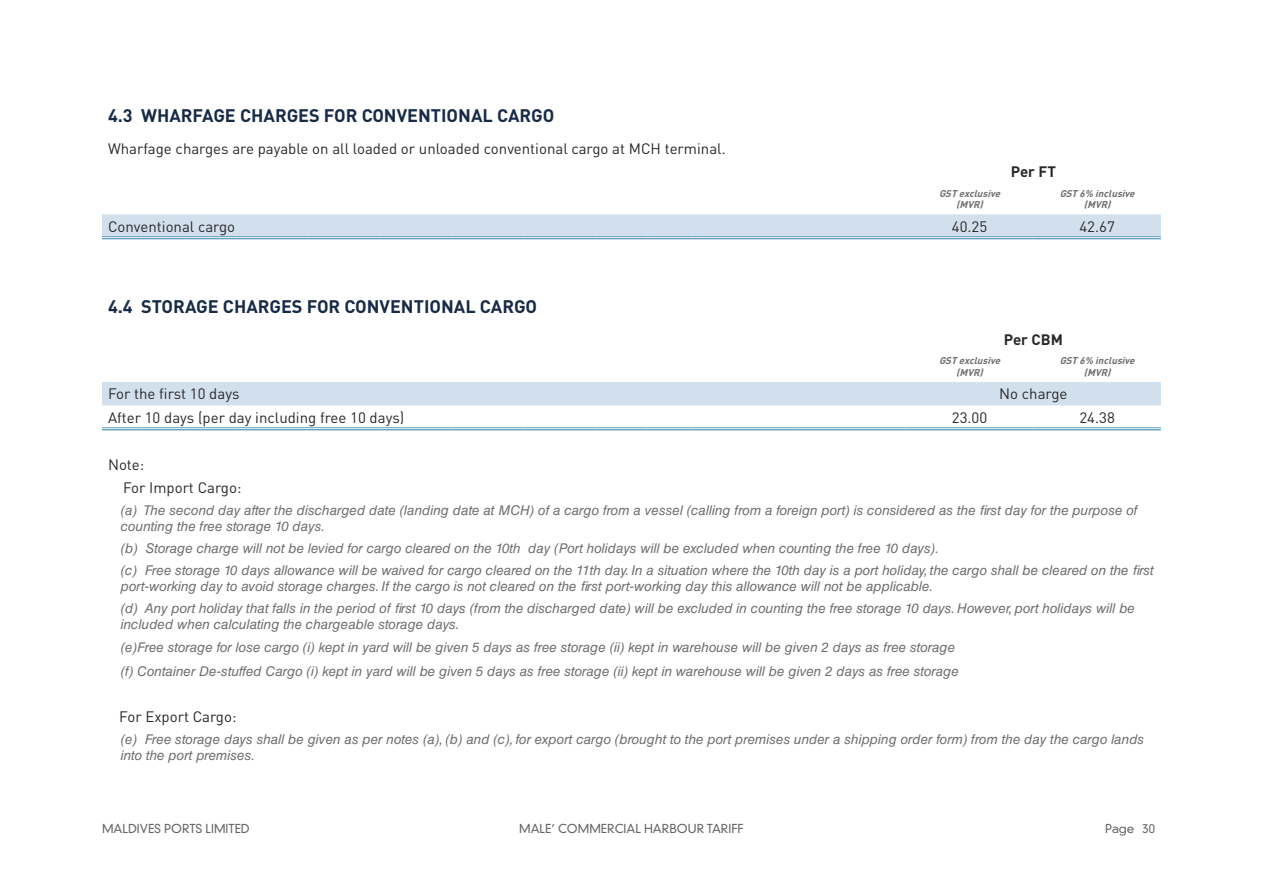
<style>
.page{position:relative;width:1263px;height:893px;background:#fff}
.page>*{position:absolute;margin:0;border:0;box-sizing:border-box;transform-origin:0 0}
.t1{font:700 18px "DIN Pro";color:#172a46}
.t2{font:15px/23.4px "DIN Pro";color:#292829}
.t3{font:700 15px "DIN Pro";color:#292829}
.t4{font:italic 13.5px/16.2px "Helvetica LT Std";color:#6d6e71}
.t5{font:300 12px "DIN Neuzeit Grotesk Std";color:#636466}
.t6{font:italic 700 9.75px/11.7px "DIN Pro";color:#6d6e71;text-align:center}
</style>
<div class="page">
<svg style="left:102px;top:214px;width:1059px;height:191px"></svg>
<hr style="left:102px;top:236px;width:39px;height:3px;background:#fff">
<hr style="left:141px;top:236px;width:44px;height:3px;background:#fff">
<hr style="left:185px;top:236px;width:51px;height:3px;background:#fff">
<hr style="left:236px;top:236px;width:72px;height:3px;background:#fff">
<hr style="left:308px;top:236px;width:72px;height:3px;background:#fff">
<hr style="left:380px;top:236px;width:72px;height:3px;background:#fff">
<hr style="left:452px;top:236px;width:72px;height:3px;background:#fff">
<hr style="left:524px;top:236px;width:72px;height:3px;background:#fff">
<hr style="left:596px;top:236px;width:50px;height:3px;background:#fff">
<hr style="left:646px;top:236px;width:46px;height:3px;background:#fff">
<hr style="left:692px;top:236px;width:107px;height:3px;background:#fff">
<hr style="left:799px;top:236px;width:107px;height:3px;background:#fff">
<hr style="left:906px;top:236px;width:127px;height:3px;background:#fff">
<hr style="left:1033px;top:236px;width:128px;height:3px;background:#fff">
<hr style="left:102px;top:236px;width:39px;height:1px;background:#6ba1c1">
<hr style="left:102px;top:238px;width:39px;height:1px;background:#6ba1c1">
<hr style="left:141px;top:236px;width:44px;height:1px;background:#6ba1c1">
<hr style="left:141px;top:238px;width:44px;height:1px;background:#6ba1c1">
<hr style="left:185px;top:236px;width:51px;height:1px;background:#6ba1c1">
<hr style="left:185px;top:238px;width:51px;height:1px;background:#6ba1c1">
<hr style="left:236px;top:236px;width:72px;height:1px;background:#6ba1c1">
<hr style="left:236px;top:238px;width:72px;height:1px;background:#6ba1c1">
<hr style="left:308px;top:236px;width:72px;height:1px;background:#6ba1c1">
<hr style="left:308px;top:238px;width:72px;height:1px;background:#6ba1c1">
<hr style="left:380px;top:236px;width:72px;height:1px;background:#6ba1c1">
<hr style="left:380px;top:238px;width:72px;height:1px;background:#6ba1c1">
<hr style="left:452px;top:236px;width:72px;height:1px;background:#6ba1c1">
<hr style="left:452px;top:238px;width:72px;height:1px;background:#6ba1c1">
<hr style="left:524px;top:236px;width:72px;height:1px;background:#6ba1c1">
<hr style="left:524px;top:238px;width:72px;height:1px;background:#6ba1c1">
<hr style="left:596px;top:236px;width:50px;height:1px;background:#6ba1c1">
<hr style="left:596px;top:238px;width:50px;height:1px;background:#6ba1c1">
<hr style="left:646px;top:236px;width:46px;height:1px;background:#6ba1c1">
<hr style="left:646px;top:238px;width:46px;height:1px;background:#6ba1c1">
<hr style="left:692px;top:236px;width:107px;height:1px;background:#6ba1c1">
<hr style="left:692px;top:238px;width:107px;height:1px;background:#6ba1c1">
<hr style="left:799px;top:236px;width:107px;height:1px;background:#6ba1c1">
<hr style="left:799px;top:238px;width:107px;height:1px;background:#6ba1c1">
<hr style="left:906px;top:236px;width:127px;height:1px;background:#6ba1c1">
<hr style="left:906px;top:238px;width:127px;height:1px;background:#6ba1c1">
<hr style="left:1033px;top:236px;width:128px;height:1px;background:#6ba1c1">
<hr style="left:1033px;top:238px;width:128px;height:1px;background:#6ba1c1">
<hr style="left:102px;top:427px;width:39px;height:1px;background:#6ba1c1">
<hr style="left:102px;top:429px;width:39px;height:1px;background:#6ba1c1">
<hr style="left:141px;top:427px;width:44px;height:1px;background:#6ba1c1">
<hr style="left:141px;top:429px;width:44px;height:1px;background:#6ba1c1">
<hr style="left:185px;top:427px;width:51px;height:1px;background:#6ba1c1">
<hr style="left:185px;top:429px;width:51px;height:1px;background:#6ba1c1">
<hr style="left:236px;top:427px;width:72px;height:1px;background:#6ba1c1">
<hr style="left:236px;top:429px;width:72px;height:1px;background:#6ba1c1">
<hr style="left:308px;top:427px;width:72px;height:1px;background:#6ba1c1">
<hr style="left:308px;top:429px;width:72px;height:1px;background:#6ba1c1">
<hr style="left:380px;top:427px;width:72px;height:1px;background:#6ba1c1">
<hr style="left:380px;top:429px;width:72px;height:1px;background:#6ba1c1">
<hr style="left:452px;top:427px;width:72px;height:1px;background:#6ba1c1">
<hr style="left:452px;top:429px;width:72px;height:1px;background:#6ba1c1">
<hr style="left:524px;top:427px;width:72px;height:1px;background:#6ba1c1">
<hr style="left:524px;top:429px;width:72px;height:1px;background:#6ba1c1">
<hr style="left:596px;top:427px;width:50px;height:1px;background:#6ba1c1">
<hr style="left:596px;top:429px;width:50px;height:1px;background:#6ba1c1">
<hr style="left:646px;top:427px;width:46px;height:1px;background:#6ba1c1">
<hr style="left:646px;top:429px;width:46px;height:1px;background:#6ba1c1">
<hr style="left:692px;top:427px;width:107px;height:1px;background:#6ba1c1">
<hr style="left:692px;top:429px;width:107px;height:1px;background:#6ba1c1">
<hr style="left:799px;top:427px;width:107px;height:1px;background:#6ba1c1">
<hr style="left:799px;top:429px;width:107px;height:1px;background:#6ba1c1">
<hr style="left:906px;top:427px;width:127px;height:1px;background:#6ba1c1">
<hr style="left:906px;top:429px;width:127px;height:1px;background:#6ba1c1">
<hr style="left:1033px;top:427px;width:128px;height:1px;background:#6ba1c1">
<hr style="left:1033px;top:429px;width:128px;height:1px;background:#6ba1c1">
<h1 class="t1" style="left:108px;top:103px;width:448px">4.3 WHARFAGE CHARGES FOR CONVENTIONAL CARGO</h1>
<p class="t2" style="left:108px;top:136px;width:619px">Wharfage charges are payable on all loaded or unloaded conventional cargo at MCH terminal.</p>
<p class="t3" style="left:1011px;top:162px;width:47px">Per FT</p>
<p class="t6" style="left:939px;top:187px;width:66px">GSTexclusive (MVR)</p>
<p class="t6" style="left:1060px;top:187px;width:80px">GST6% inclusive (MVR)</p>
<p class="t2" style="left:108px;top:214px;width:129px">Conventional cargo</p>
<p class="t2" style="left:952px;top:214px;width:37px">40.25</p>
<p class="t2" style="left:1079px;top:214px;width:37px">42.67</p>
<h1 class="t1" style="left:108px;top:294px;width:431px">4.4 STORAGE CHARGES FOR CONVENTIONAL CARGO</h1>
<p class="t3" style="left:1004px;top:329px;width:61px">Per CBM</p>
<p class="t6" style="left:939px;top:355px;width:66px">GSTexclusive (MVR)</p>
<p class="t6" style="left:1060px;top:355px;width:80px">GST6% inclusive (MVR)</p>
<p class="t2" style="left:108px;top:382px;width:133px">For the first 10 days</p>
<p class="t2" style="left:999px;top:382px;width:70px">No charge</p>
<p class="t2" style="left:108px;top:405px;width:298px">After 10 days (per day including free 10 days)</p>
<p class="t2" style="left:952px;top:405px;width:37px">23.00</p>
<p class="t2" style="left:1079px;top:405px;width:37px">24.38</p>
<p class="t2" style="left:123px;top:452px;width:120px;text-indent:-15px">Note:<br>For Import Cargo:</p>
<p class="t4" style="left:121px;top:502px;width:1018px">(a) The second day after the discharged date (landing date at MCH) of a cargo from a vessel (calling from a foreign port) is considered as the first day for the purpose of counting the free storage 10 days.</p>
<p class="t4" style="left:121px;top:537px;width:1035px;line-height:21.8px">(b) Storage charge will not be levied for cargo cleared on the 10th day (Port holidays will be excluded when counting the free 10 days).<br>(c) Free storage 10 days allowance will be waived for cargo cleared on the 11th day. In a situation where the 10th day is a port holiday, the cargo shall be cleared on the first</p>
<p class="t4" style="left:121px;top:575px;width:1016px;line-height:21.8px">port-working day to avoid storage charges. If the cargo is not cleared on the first port-working day this allowance will not be applicable.<br>(d) Any port holiday that falls in the period of first 10 days (from the discharged date) will be excluded in counting the free storage 10 days. However, port holidays will be</p>
<p class="t4" style="left:121px;top:612px;width:839px;line-height:23.4px">included when calculating the chargeable storage days.<br>(e)Free storage for lose cargo (i) kept in yard will be given 5 days as free storage (ii) kept in warehouse will be given 2 days as free storage (f) Container De-stuffed Cargo (i) kept in yard will be given 5 days as free storage (ii) kept in warehouse will be given 2 days as free storage</p>
<p class="t2" style="left:119px;top:705px;width:119px">For Export Cargo:</p>
<p class="t4" style="left:121px;top:731px;width:1025px">(e) Free storage days shall be given as per notes (a), (b) and (c), for export cargo (brought to the port premises under a shipping order form) from the day the cargo lands into the port premises.</p>
<p class="t5" style="left:102px;top:821px;width:149px">MALDIVES PORTS LIMITED</p>
<p class="t5" style="left:519px;top:821px;width:226px">MALE’ COMMERCIAL HARBOUR TARIFF</p>
<p class="t5" style="left:1105px;top:821px;width:51px">Page 30</p>
</div>
